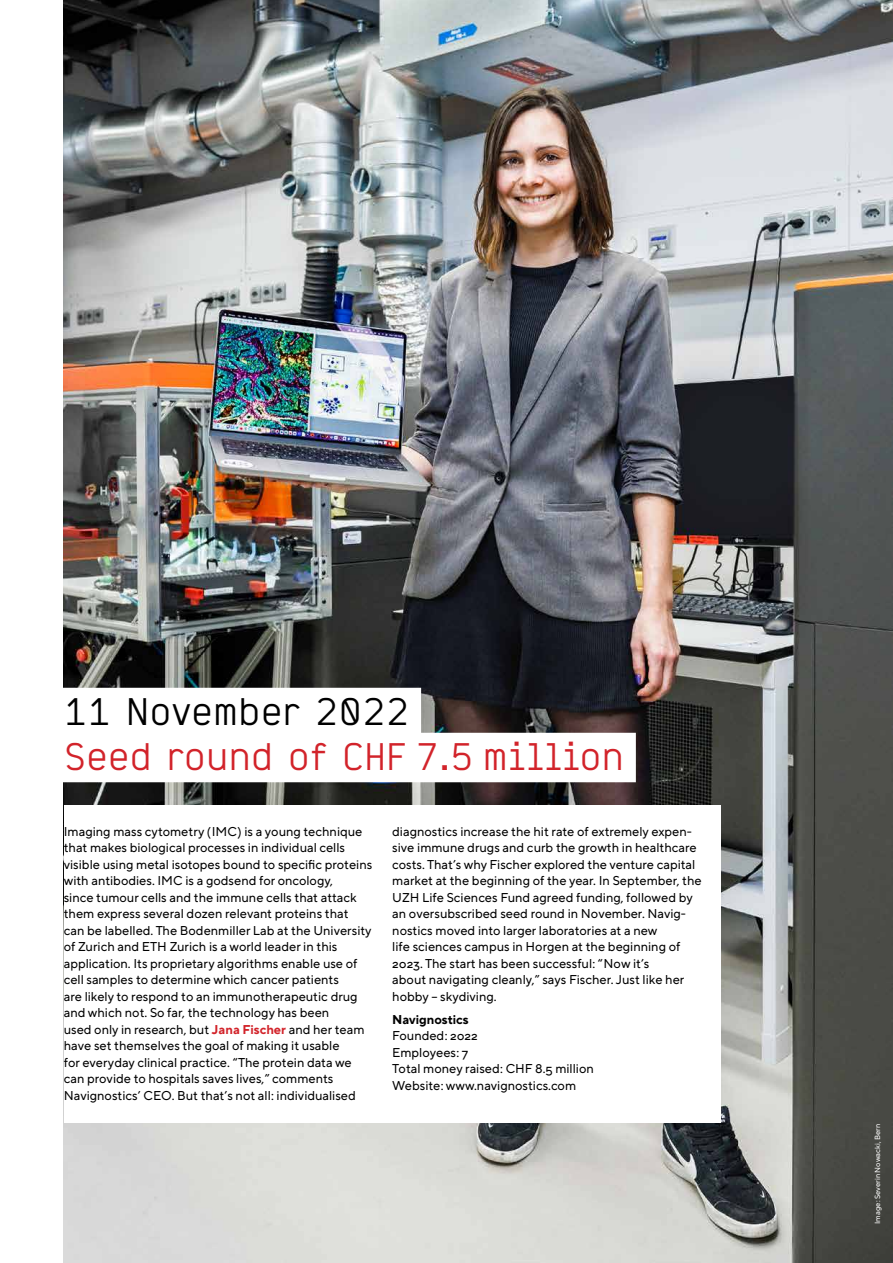
<style>
.page{position:relative;width:893px;height:1263px;background:#fff}
.page>*{position:absolute;margin:0;border:0;box-sizing:border-box;transform-origin:0 0}
.t1{font:37.5px "Deck VCR";letter-spacing:-.02em;color:#d2232a}
.t2{font:37.5px "Deck VCR";letter-spacing:-.02em;color:#000}
.t3{font:12.75px/16.5px "TT Norms Pro";color:#000}
.t4{font:700 12.75px "TT Norms Pro";color:#000}
.t5{font:7.5px "TT Norms Pro";color:#fff}
.s1{font-weight:700;color:#d2232a}
</style>
<div class="page">
<img style="left:64px;top:0;width:829px;height:1263px">
<div style="left:64px;top:805px;width:657px;height:318px;background:#fff"></div>
<div style="left:53px;top:688px;width:368px;height:49px;background:#fff"></div>
<div style="left:53px;top:733px;width:583px;height:49px;background:#fff"></div>
<h1 class="t2" style="left:64px;top:687px;width:347px">11 November 2022</h1>
<h1 class="t1" style="left:64px;top:732px;width:562px">Seed round of CHF 7.5 million</h1>
<p class="t3" style="left:64px;top:822px;width:310px">Imaging mass cytometry (IMC) is a young technique that makes biological processes in individual cells visible using metal isotopes bound to specific proteins with antibodies. IMC is a godsend for oncology,<br>since tumour cells and the immune cells that attack them express several dozen relevant proteins that can be labelled. The Bodenmiller Lab at the University of Zurich and ETH Zurich is a world leader in this application. Its proprietary algorithms enable use of cell samples to determine which cancer patients<br>are likely to respond to an immunotherapeutic drug and which not. So far, the technology has been<br>used only in research, but <span class="s1">Jana Fischer</span> and her team have set themselves the goal of making it usable<br>for everyday clinical practice. “The protein data we can provide to hospitals saves lives,” comments Navignostics’ CEO. But that’s not all: individualised</p>
<p class="t3" style="left:392px;top:822px;width:311px">diagnostics increase the hit rate of extremely expen&shy;sive immune drugs and curb the growth in healthcare costs. That’s why Fischer explored the venture capital market at the beginning of the year. In September, the UZH Life Sciences Fund agreed funding, followed by an oversubscribed seed round in November. Navig&shy;nostics moved into larger laboratories at a new<br>life sciences campus in Horgen at the beginning of 2023. The start has been successful: “Now it’s<br>about navigating cleanly,” says Fischer. Just like her hobby – skydiving.</p>
<p class="t4" style="left:392px;top:1009px;width:78px">Navignostics</p>
<p class="t3" style="left:392px;top:1026px;width:203px">Founded: 2022<br>Employees: 7<br>Total money raised: CHF 8.5 million<br>Website: www.navignostics.com</p>
<p class="t5" style="left:872px;top:1224px;width:102px;rotate:-90deg">Image: Severin Nowacki, Bern</p>
</div>
